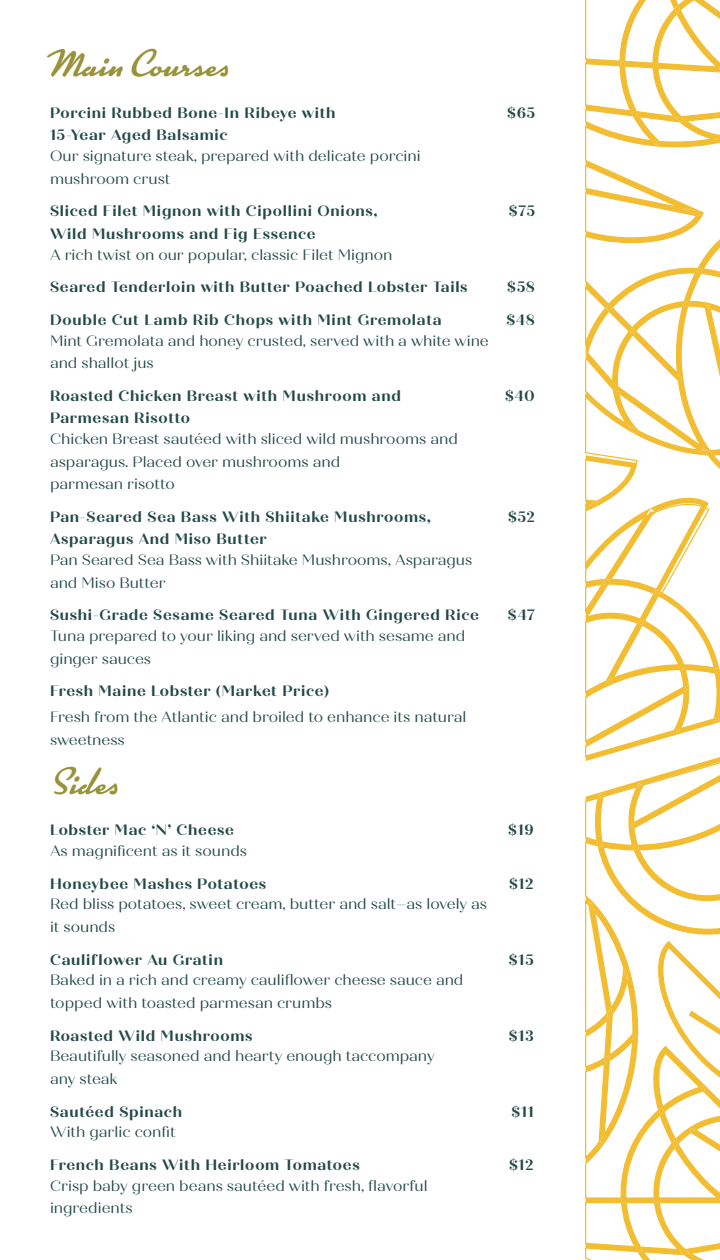
<style>
.page{position:relative;width:720px;height:1260px;background:#fff}
.page>*{position:absolute;margin:0;border:0;box-sizing:border-box;transform-origin:0 0}
.t1{font:37.5px "Kinescope";color:#98923a}
.t2{font:15px/22.5px "Quiche Display";color:#234a47}
.t3{font:700 15px/22.5px "Quiche Display";letter-spacing:.05em;color:#234a47}
</style>
<div class="page">
<svg style="left:585px;top:0;width:135px;height:1260px"></svg>
<h1 class="t1" style="left:50px;top:41px;width:179px">Main Courses</h1>
<p class="t3" style="left:50px;top:102px;width:287px">Porcini Rubbed Bone-In Ribeye with<br>15-Year Aged Balsamic</p>
<p class="t3" style="left:507px;top:102px;width:29px">$65</p>
<p class="t2" style="left:50px;top:145px;width:372px">Our signature steak, prepared with delicate porcini mushroom crust</p>
<p class="t3" style="left:50px;top:200px;width:329px">Sliced Filet Mignon with Cipollini Onions,<br>Wild Mushrooms and Fig Essence</p>
<p class="t3" style="left:509px;top:200px;width:28px">$75</p>
<p class="t2" style="left:50px;top:243px;width:344px">A rich twist on our popular, classic Filet Mignon</p>
<p class="t3" style="left:50px;top:276px;width:419px">Seared Tenderloin with Butter Poached Lobster Tails</p>
<p class="t3" style="left:507px;top:276px;width:29px">$58</p>
<p class="t3" style="left:50px;top:309px;width:393px">Double Cut Lamb Rib Chops with Mint Gremolata</p>
<p class="t3" style="left:506px;top:309px;width:30px">$48</p>
<p class="t2" style="left:50px;top:330px;width:440px">Mint Gremolata and honey crusted, served with a white wine and shallot jus</p>
<p class="t3" style="left:50px;top:385px;width:352px">Roasted Chicken Breast with Mushroom and<br>Parmesan Risotto</p>
<p class="t3" style="left:505px;top:385px;width:31px">$40</p>
<p class="t2" style="left:50px;top:428px;width:409px">Chicken Breast sautéed with sliced wild mushrooms and asparagus. Placed over mushrooms and<br>parmesan risotto</p>
<p class="t3" style="left:50px;top:506px;width:382px">Pan-Seared Sea Bass With Shiitake Mushrooms,<br>Asparagus And Miso Butter</p>
<p class="t3" style="left:508px;top:506px;width:28px">$52</p>
<p class="t2" style="left:50px;top:549px;width:424px">Pan Seared Sea Bass with Shiitake Mushrooms, Asparagus and Miso Butter</p>
<p class="t3" style="left:50px;top:604px;width:430px">Sushi-Grade Sesame Seared Tuna With Gingered Rice</p>
<p class="t3" style="left:508px;top:604px;width:29px">$47</p>
<p class="t2" style="left:50px;top:625px;width:417px">Tuna prepared to your liking and served with sesame and ginger sauces</p>
<p class="t3" style="left:50px;top:680px;width:281px">Fresh Maine Lobster (Market Price)</p>
<p class="t2" style="left:50px;top:706px;width:418px">Fresh from the Atlantic and broiled to enhance its natural sweetness</p>
<h1 class="t1" style="left:50px;top:758px;width:69px">Sides</h1>
<p class="t3" style="left:50px;top:819px;width:185px">Lobster Mac ‘N’ Cheese</p>
<p class="t3" style="left:508px;top:819px;width:27px">$19</p>
<p class="t2" style="left:50px;top:840px;width:199px">As magnificent as it sounds</p>
<p class="t3" style="left:50px;top:872px;width:218px">Honeybee Mashes Potatoes</p>
<p class="t3" style="left:509px;top:872px;width:26px">$12</p>
<p class="t2" style="left:50px;top:893px;width:439px">Red bliss potatoes, sweet cream, butter and salt–as lovely as it sounds</p>
<p class="t3" style="left:50px;top:948px;width:174px">Cauliflower Au Gratin</p>
<p class="t3" style="left:509px;top:948px;width:26px">$15</p>
<p class="t2" style="left:50px;top:969px;width:415px">Baked in a rich and creamy cauliflower cheese sauce and topped with toasted parmesan crumbs</p>
<p class="t3" style="left:50px;top:1024px;width:204px">Roasted Wild Mushrooms</p>
<p class="t3" style="left:509px;top:1024px;width:26px">$13</p>
<p class="t2" style="left:50px;top:1045px;width:386px">Beautifully seasoned and hearty enough taccompany any steak</p>
<p class="t3" style="left:50px;top:1100px;width:133px">Sautéed Spinach</p>
<p class="t3" style="left:512px;top:1100px;width:24px">$11</p>
<p class="t2" style="left:50px;top:1121px;width:127px">With garlic confit</p>
<p class="t3" style="left:50px;top:1154px;width:311px">French Beans With Heirloom Tomatoes</p>
<p class="t3" style="left:509px;top:1154px;width:26px">$12</p>
<p class="t2" style="left:50px;top:1175px;width:379px">Crisp baby green beans sautéed with fresh, flavorful ingredients</p>
</div>
